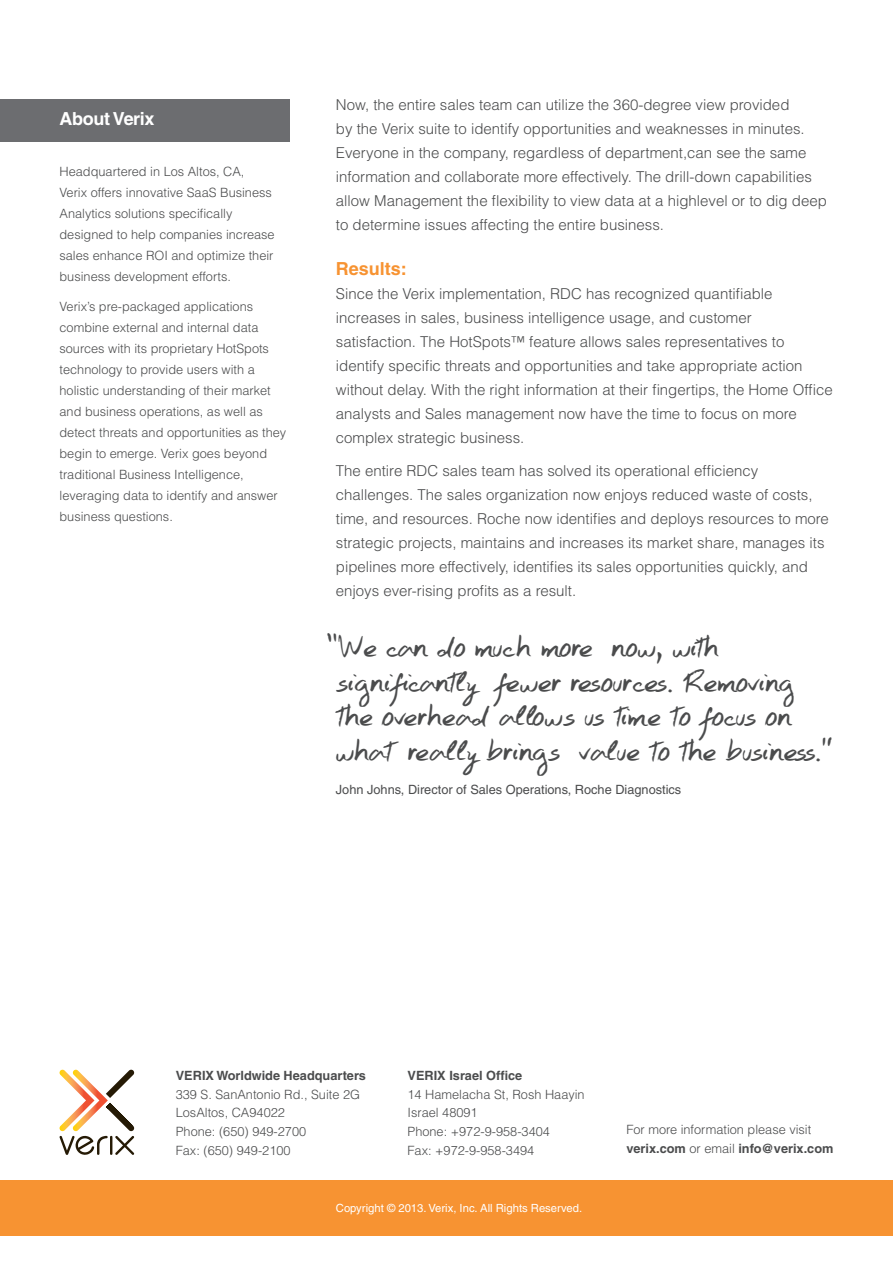
<style>
.page{position:relative;width:893px;height:1263px;background:#fff}
.page>*{position:absolute;margin:0;border:0;box-sizing:border-box;transform-origin:0 0}
.t1{font:37.5px "Hand Test";color:#4b4c4d}
.t2{font:37.5px "Hand Test";letter-spacing:-.02em;color:#4b4c4d}
.t3{font:37.5px "Hand Test";letter-spacing:-.03em;color:#4b4c4d}
.t4{font:700 18px "Helvetica LT";letter-spacing:-.02em;color:#fff}
.t5{font:700 18px "Helvetica LT";color:#f79332}
.t6{font:300 15px/24px "Helvetica LT";color:#4b4c4d}
.t7{font:300 12.75px/21px "Helvetica LT";color:#4b4c4d}
.t8{font:700 12.75px "Helvetica LT";color:#4b4c4d}
.t9{font:12.75px "Helvetica LT";color:#4b4c4d}
.t10{font:11.25px "Helvetica LT";color:#fff}
.s1{font-weight:300}
</style>
<div class="page">
<div style="left:0;top:100px;width:289px;height:42px;background:#6c6d70"></div>
<div style="left:0;top:1180px;width:893px;height:55px;background:#f79332"></div>
<svg style="left:60px;top:1070px;width:74px;height:85px"></svg>
<p class="t4" style="left:60px;top:108px;width:97px">About Verix</p>
<p class="t7" style="left:60px;top:161px;width:217px">Headquartered in Los Altos, CA, Verix offers innovative SaaS Business Analytics solutions specifically designed to help companies increase sales enhance ROI and optimize their business development efforts.</p>
<p class="t7" style="left:60px;top:295px;width:228px">Verixs’ pre-packaged applications combine external and internal data sources with its proprietary HotSpots technology to provide users with a holistic understanding of their market and business operations, as well as detect threats and opportunities as they begin to emerge. Verix goes beyond traditional Business Intelligence, leveraging data to identify and answer business questions.</p>
<p class="t6" style="left:336px;top:92px;width:492px">Now, the entire sales team can utilize the 360-degree view provided<br>by the Verix suite to identify opportunities and weaknesses in minutes.<br>Everyone in the company, regardless of department,can see the same information and collaborate more effectively. The drill-down capabilities allow Management the flexibility to view data at a highlevel or to dig deep to determine issues affecting the entire business.</p>
<p class="t5" style="left:336px;top:258px;width:73px">Results:</p>
<p class="t6" style="left:336px;top:282px;width:498px">Since the Verix implementation, RDC has recognized quantifiable increases in sales, business intelligence usage, and customer satisfaction. The HotSpots™ feature allows sales representatives to identify specific threats and opportunities and take appropriate action without delay. With the right information at their fingertips, the Home Office analysts and Sales management now have the time to focus on more complex strategic business.</p>
<p class="t6" style="left:336px;top:458px;width:495px">The entire RDC sales team has solved its operational efficiency challenges. The sales organization now enjoys reduced waste of costs, time, and resources. Roche now identifies and deploys resources to more strategic projects, maintains and increases its market share, manages its pipelines more effectively, identifies its sales opportunities quickly, and enjoys ever-rising profits as a result.</p>
<p class="t3" style="left:327px;top:621px;width:268px">“We can do much more</p>
<p class="t1" style="left:495px;top:656px;width:301px">fewer resources. Removing</p>
<p class="t1" style="left:611px;top:621px;width:110px">now, with</p>
<p class="t1" style="left:336px;top:656px;width:142px">significantly</p>
<p class="t2" style="left:336px;top:690px;width:458px">the overhead allows us time to focus on</p>
<p class="t2" style="left:579px;top:725px;width:255px">value to the business “.</p>
<p class="t1" style="left:336px;top:725px;width:226px">what really brings</p>
<p class="t9" style="left:336px;top:782px;width:347px">John Johns, Director of Sales Operations, Roche Diagnostics</p>
<p class="t8" style="left:176px;top:1067px;width:192px">VERIX Worldwide Headquarters</p>
<p class="t7" style="left:176px;top:1083px;width:186px">339 S. SanAntonio Rd., Suite G2</p>
<p class="t7" style="left:176px;top:1102px;width:111px">LosAltos, CA94022</p>
<p class="t7" style="left:176px;top:1121px;width:132px">Phone ): 650( 949-2700</p>
<p class="t7" style="left:176px;top:1140px;width:116px">Fax ): 650( 949-2100</p>
<p class="t8" style="left:408px;top:1067px;width:116px">VERIX Israel Office</p>
<p class="t7" style="left:408px;top:1083px;width:179px">14 Hamelacha St, Rosh Haayin</p>
<p class="t7" style="left:408px;top:1102px;width:72px">Israel 48091</p>
<p class="t7" style="left:408px;top:1121px;width:144px">Phone: +972-9-958-3404</p>
<p class="t7" style="left:408px;top:1140px;width:128px">Fax: +972-9-958-3494</p>
<p class="t10" style="left:336px;top:1202px;width:248px">Copyright © 2013. Verix, Inc. All Rights Reserved.</p>
<p class="t7" style="left:626px;top:1119px;width:186px">For more information please visit</p>
<p class="t8" style="left:626px;top:1140px;width:209px">verix.com <span class="s1">or email</span> info@verix.com</p>
</div>
